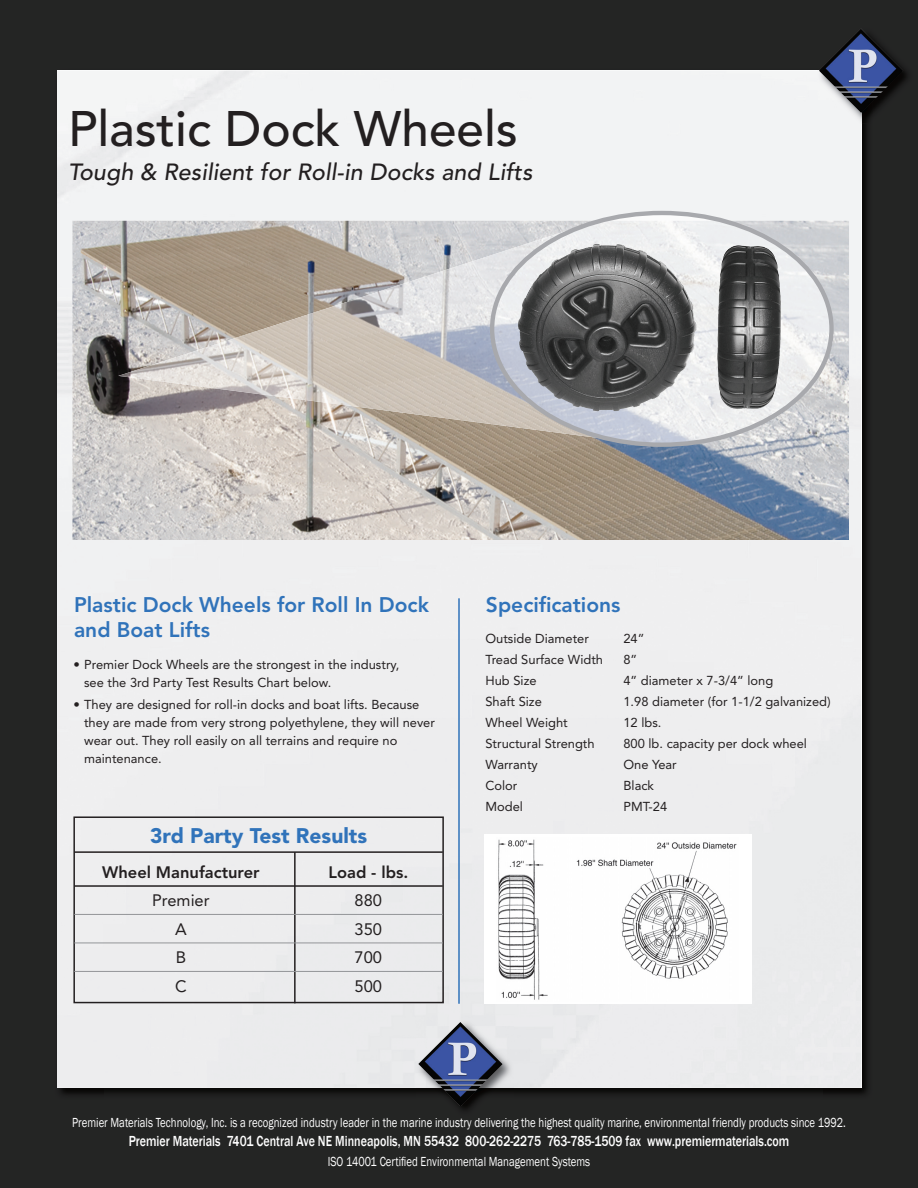
<style>
.page{position:relative;width:918px;height:1188px;background:#242524}
.page>*{position:absolute;margin:0;border:0;box-sizing:border-box;transform-origin:0 0}
.t1{font:500 49.5px "Avenir";color:#231f20}
.t2{font:italic 500 23.25px "Avenir";letter-spacing:.005em;color:#231f20}
.t3{font:800 21px/25.2px "Avenir LT Std";color:#3073ba}
.t4{font:900 21px "Avenir LT Std";color:#3073ba}
.t5{font:800 16.5px "Avenir LT Std";color:#231f20}
.t6{font:16.5px "Avenir LT Std";color:#231f20}
.t7{font:500 15px "Franklin Gothic";color:#fff;scale:.8 1}
.t8{font:13.5px "Franklin Gothic";color:#fff;scale:.8 1}
.t9{font:12.9px/18px "Avenir LT Std";color:#231f20}
</style>
<div class="page">
<img style="left:823px;top:124px;width:45px;height:971px">
<div style="left:57px;top:70px;width:804px;height:1018px;background:#eeeeef"></div>
<img style="left:861px;top:113px;width:12px;height:11px">
<img style="left:817px;top:70px;width:44px;height:54px">
<img style="left:819px;top:29px;width:84px;height:84px">
<div style="left:484px;top:834px;width:268px;height:169px;background:#fff"></div>
<img style="left:498px;top:839px;width:239px;height:161px">
<img style="left:72px;top:221px;width:777px;height:319px">
<img style="left:601px;top:213px;width:122px;height:8px">
<img style="left:492px;top:221px;width:340px;height:224px">
<img style="left:491px;top:227px;width:109px;height:211px">
<img style="left:495px;top:237px;width:64px;height:70px">
<img style="left:717px;top:245px;width:63px;height:164px">
<img style="left:518px;top:245px;width:76px;height:110px">
<img style="left:417px;top:1020px;width:96px;height:90px">
<img style="left:418px;top:1022px;width:85px;height:84px">
<div style="left:73px;top:816px;width:371px;height:187px;border:2px solid #231f20"></div>
<hr style="left:74px;top:851px;width:369px;height:2px;background:#231f20">
<hr style="left:294px;top:852px;width:2px;height:151px;background:#231f20">
<hr style="left:74px;top:885px;width:369px;height:2px;background:#231f20">
<hr style="left:74px;top:914px;width:369px;height:1px;background:#939598">
<hr style="left:74px;top:943px;width:369px;height:1px;background:#939598">
<hr style="left:74px;top:971px;width:369px;height:1px;background:#939598">
<hr style="left:458px;top:598px;width:2px;height:406px;background:#3073ba">
<h1 class="t1" style="left:68px;top:109px;width:451px">Plastic Dock Wheels</h1>
<h2 class="t2" style="left:68px;top:162px;width:466px">Tough &amp; Resilient for Roll-in Docks and Lifts</h2>
<h3 class="t3" style="left:74px;top:594px;width:357px">Plastic Dock Wheels for Roll In Dock and Boat Lifts</h3>
<h3 class="t3" style="left:486px;top:594px;width:136px">Specifications</h3>
<p class="t9" style="left:84px;top:656px;width:317px;text-indent:-11px">• Premier Dock Wheels are the strongest in the industry, see the 3rd Party Test Results Chart below.</p>
<p class="t9" style="left:84px;top:697px;width:352px;text-indent:-11px">• They are designed for roll-in docks and boat lifts. Because they are made from very strong polyethylene, they will never wear out. They roll easily on all terrains and require no maintenance.</p>
<p class="t9" style="left:485px;top:630px;width:105px">Outside Diameter</p>
<p class="t9" style="left:623px;top:630px;width:23px">24”</p>
<p class="t9" style="left:485px;top:651px;width:119px">Tread Surface Width</p>
<p class="t9" style="left:623px;top:651px;width:15px">8”</p>
<p class="t9" style="left:485px;top:672px;width:53px">Hub Size</p>
<p class="t9" style="left:623px;top:672px;width:151px">4” diameter x 7-3/4” long</p>
<p class="t9" style="left:485px;top:693px;width:58px">Shaft Size</p>
<p class="t9" style="left:623px;top:693px;width:209px">1.98 diameter (for 1-1/2 galvanized)</p>
<p class="t9" style="left:485px;top:714px;width:84px">Wheel Weight</p>
<p class="t9" style="left:623px;top:714px;width:39px">12 lbs.</p>
<p class="t9" style="left:485px;top:735px;width:111px">Structural Strength</p>
<p class="t9" style="left:623px;top:735px;width:185px">800 lb. capacity per dock wheel</p>
<p class="t9" style="left:485px;top:756px;width:54px">Warranty</p>
<p class="t9" style="left:623px;top:756px;width:55px">One Year</p>
<p class="t9" style="left:485px;top:777px;width:34px">Color</p>
<p class="t9" style="left:623px;top:777px;width:32px">Black</p>
<p class="t9" style="left:485px;top:798px;width:39px">Model</p>
<p class="t9" style="left:623px;top:798px;width:45px">PMT-24</p>
<h3 class="t4" style="left:150px;top:827px;width:218px">3rd Party Test Results</h3>
<p class="t5" style="left:102px;top:865px;width:159px">Wheel Manufacturer</p>
<p class="t5" style="left:329px;top:865px;width:81px">Load - lbs.</p>
<p class="t6" style="left:152px;top:893px;width:59px">Premier</p>
<p class="t6" style="left:355px;top:893px;width:29px">880</p>
<p class="t6" style="left:175px;top:922px;width:13px">A</p>
<p class="t6" style="left:355px;top:922px;width:29px">350</p>
<p class="t6" style="left:176px;top:950px;width:12px">B</p>
<p class="t6" style="left:355px;top:950px;width:29px">700</p>
<p class="t6" style="left:175px;top:979px;width:13px">C</p>
<p class="t6" style="left:355px;top:979px;width:29px">500</p>
<p class="t8" style="left:72px;top:1114px;width:969px">Premier Materials Technology, Inc. is a recognized industry leader in the marine industry delivering the highest quality marine, environmental friendly products since 1992.</p>
<p class="t7" style="left:129px;top:1133px;width:827px">Premier Materials 7401 Central Ave NE Minneapolis, MN 55432 800-262-2275 763-785-1509 fax www.premiermaterials.com</p>
<p class="t8" style="left:328px;top:1153px;width:330px">ISO 14001 Certified Environmental Management Systems</p>
</div>
